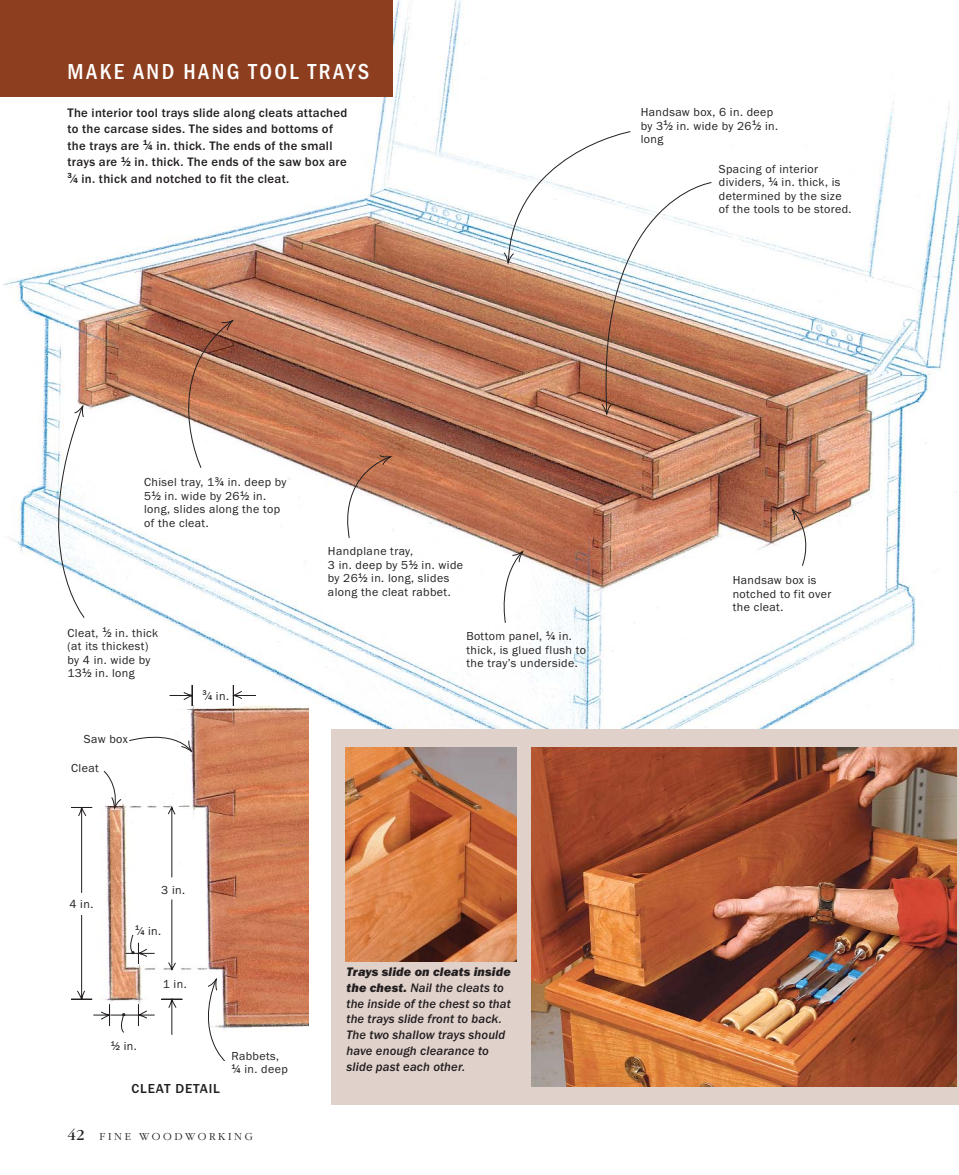
<style>
.page{position:relative;width:959px;height:1175px;background:#fff}
.page>*{position:absolute;margin:0;border:0;box-sizing:border-box;transform-origin:0 0}
.t1{font:500 condensed 22.5px "Franklin Gothic Itc T";letter-spacing:.11em;color:#fff}
.t2{font:500 13.5px "Franklin Gothic Itc T";letter-spacing:.06em;color:#231f20}
.t3{font:500 12.75px/16.5px "Franklin Gothic Itc T";letter-spacing:.025em;color:#231f20}
.t4{font:italic 500 12.75px/15.8px "Franklin Gothic Itc T";letter-spacing:.01em;color:#231f20}
.t5{font:12px/13.5px "Franklin Gothic Itc T";letter-spacing:.035em;color:#231f20}
.t6{font:10.5px "L Garamond";letter-spacing:.25em;color:#231f20}
.s1{font-weight:600;font-size:7.65px}
.s2{font-weight:500;font-size:7.2px}
.s3{font-family:"Garamond";font-size:15px}
.s4{font-weight:800}
</style>
<div class="page">
<img style="left:3px;top:0;width:955px;height:807px">
<img style="left:257px;top:705px;width:51px;height:322px">
<svg style="left:28px;top:403px;width:57px;height:215px"></svg>
<img style="left:158px;top:319px;width:77px;height:149px">
<svg style="left:335px;top:454px;width:58px;height:84px"></svg>
<svg style="left:497px;top:549px;width:27px;height:74px"></svg>
<svg style="left:790px;top:507px;width:24px;height:59px"></svg>
<img style="left:503px;top:131px;width:209px;height:286px">
<svg style="left:70px;top:684px;width:187px;height:376px"></svg>
<svg style="left:207px;top:976px;width:11px;height:15px"></svg>
<svg style="left:93px;top:1003px;width:62px;height:30px"></svg>
<svg style="left:125px;top:934px;width:30px;height:30px"></svg>
<div style="left:0;top:0;width:392px;height:97px;background:#8d3e1e"></div>
<div style="left:331px;top:729px;width:627px;height:375px;background:#e0d2cb"></div>
<div style="left:69px;top:899px;width:25px;height:16px;background:#fff"></div>
<img style="left:531px;top:747px;width:425px;height:339px">
<img style="left:346px;top:747px;width:170px;height:214px">
<h1 class="t1" style="left:68px;top:64px;width:303px">MAKE AND HANG TOOL TRAYS</h1>
<p class="t3" style="left:67px;top:105px;width:281px">The interior tool trays slide along cleats attached to the carcase sides. The sides and bottoms of the trays are <sup>1</sup>⁄<span class="s1">4</span> in. thick. The ends of the small trays are <sup>1</sup>⁄<span class="s1">2</span> in. thick. The ends of the saw box are <sup>3</sup>⁄<span class="s1">4</span> in. thick and notched to fit the cleat.</p>
<p class="t5" style="left:640px;top:106px;width:139px">Handsaw box, 6 in. deep by 3<sup>1</sup>⁄<span class="s2">2</span> in. wide by 26<sup>1</sup>⁄<span class="s2">2</span> in. long</p>
<p class="t5" style="left:718px;top:163px;width:134px">Spacing of interior dividers, <sup>1</sup>⁄<span class="s2">4</span> in. thick, is determined by the size of the tools to be stored.</p>
<p class="t5" style="left:144px;top:477px;width:144px">Chisel tray, 1<sup>3</sup>⁄<span class="s2">4</span> in. deep by<br>5<sup>1</sup>⁄<span class="s2">2</span> in. wide by 26<sup>1</sup>⁄<span class="s2">2</span> in. long, slides along the top of the cleat.</p>
<p class="t5" style="left:67px;top:627px;width:92px">Cleat, <sup>1</sup>⁄<span class="s2">2</span> in. thick (at its thickest) by 4 in. wide by<br>13<sup>1</sup>⁄<span class="s2">2</span> in. long</p>
<p class="t5" style="left:84px;top:733px;width:45px">Saw box</p>
<p class="t5" style="left:71px;top:762px;width:29px">Cleat</p>
<p class="t5" style="left:202px;top:690px;width:28px"><sup>3</sup>⁄<span class="s2">4</span> in.</p>
<p class="t5" style="left:328px;top:545px;width:137px">Handplane tray,<br>3 in. deep by 5<sup>1</sup>⁄<span class="s2">2</span> in. wide by 26<sup>1</sup>⁄<span class="s2">2</span> in. long, slides along the cleat rabbet.</p>
<p class="t5" style="left:466px;top:630px;width:121px">Bottom panel, <sup>1</sup>⁄<span class="s2">4</span> in. thick, is glued flush to the tray’s underside.</p>
<p class="t5" style="left:70px;top:898px;width:25px">4 in.</p>
<p class="t5" style="left:161px;top:884px;width:25px">3 in.</p>
<p class="t5" style="left:135px;top:925px;width:28px"><sup>1</sup>⁄<span class="s2">4</span> in.</p>
<p class="t5" style="left:163px;top:978px;width:25px">1 in.</p>
<p class="t5" style="left:111px;top:1040px;width:28px"><sup>1</sup>⁄<span class="s2">2</span> in.</p>
<p class="t2" style="left:131px;top:1084px;width:90px">CLEAT DETAIL</p>
<p class="t5" style="left:231px;top:1049px;width:58px">Rabbets,<br><sup>1</sup>⁄<span class="s2">4</span> in. deep</p>
<p class="t6" style="left:68px;top:1131px;width:187px"><span class="s3">42</span> FINE WOODWORKING</p>
<p class="t4" style="left:346px;top:965px;width:166px"><span class="s4">Trays slide on cleats inside the chest.</span> Nail the cleats to the inside of the chest so that the trays slide front to back.<br>The two shallow trays should have enough clearance to slide past each other.</p>
<p class="t5" style="left:732px;top:574px;width:100px">Handsaw box is notched to fit over the cleat.</p>
</div>
